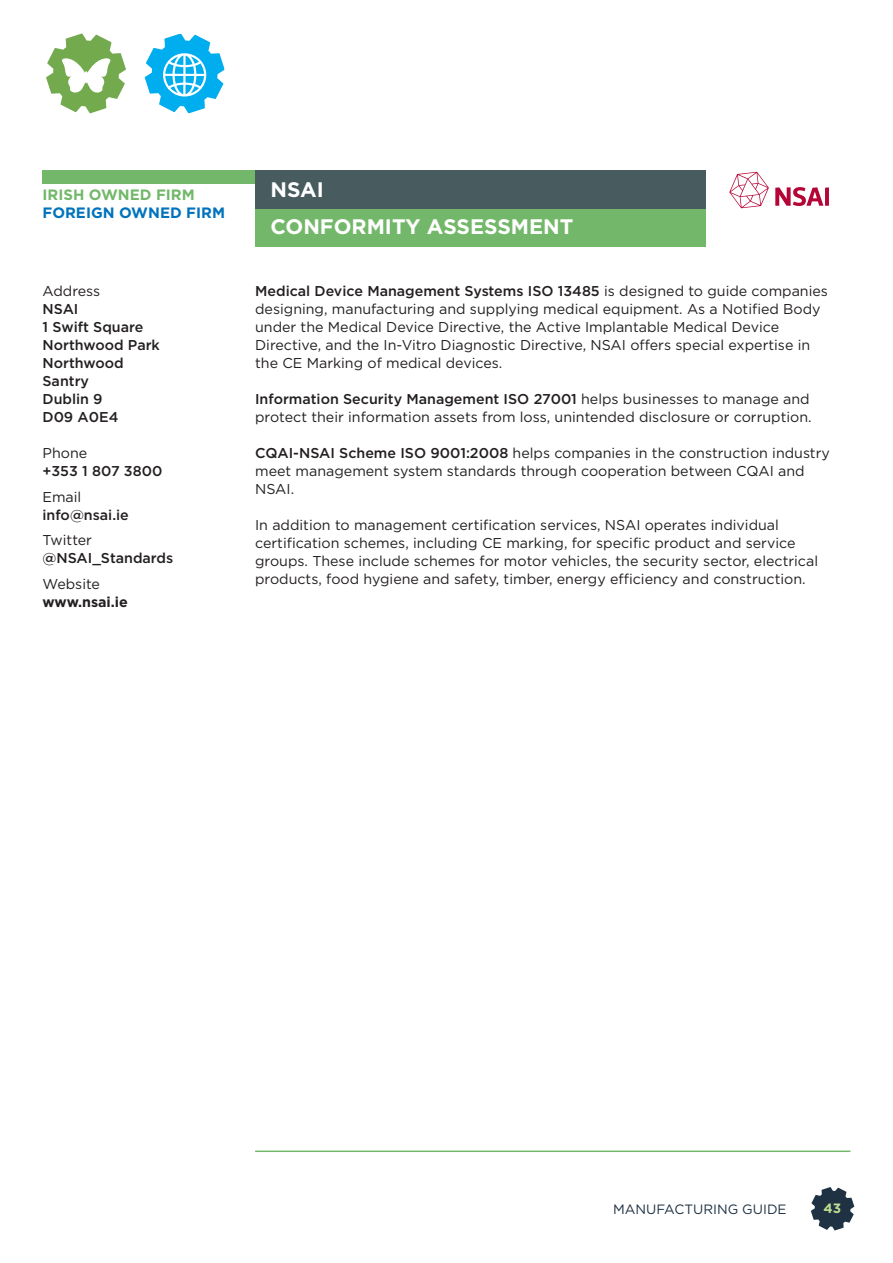
<style>
.page{position:relative;width:893px;height:1263px;background:#fff}
.page>*{position:absolute;margin:0;border:0;box-sizing:border-box;transform-origin:0 0}
.t1{font:700 21px/37.2px "Gotham";color:#fff}
.t2{font:700 15px "Gotham";color:#0073bc}
.t3{font:700 15px "Gotham";color:#73b86a}
.t4{font:14.25px/18px "Gotham";color:#231f20}
.t5{font:500 14.25px/18px "Gotham";color:#231f20}
.t6{font:700 14.25px "Gotham";color:#231f20}
.t7{font:13.5px "Gotham";color:#1f3243}
.t8{font:700 13.5px "Gotham";color:#bfdc92}
.s1{font-weight:500}
</style>
<div class="page">
<svg style="left:811px;top:1187px;width:43px;height:43px"></svg>
<div style="left:255px;top:170px;width:451px;height:77px;background:#73b86a"></div>
<hr style="left:255px;top:1150px;width:595px;height:2px;background:#73b86a">
<div style="left:43px;top:170px;width:595px;height:13px;background:#73b86a"></div>
<div style="left:255px;top:170px;width:451px;height:39px;background:#485b5f"></div>
<svg style="left:46px;top:34px;width:80px;height:79px"></svg>
<svg style="left:145px;top:34px;width:80px;height:79px"></svg>
<svg style="left:729px;top:172px;width:40px;height:36px"></svg>
<svg style="left:775px;top:187px;width:48px;height:19px"></svg>
<svg style="left:825px;top:187px;width:4px;height:19px"></svg>
<p class="t3" style="left:43px;top:190px;width:154px">IRISH OWNED FIRM</p>
<p class="t2" style="left:43px;top:208px;width:184px">FOREIGN OWNED FIRM</p>
<p class="t4" style="left:43px;top:283px;width:59px">Address</p>
<p class="t5" style="left:43px;top:301px;width:119px">NSAI<br>1 Swift Square<br>Northwood Park<br>Northwood<br>Santry<br>Dublin 9<br>D09 A0E4</p>
<p class="t4" style="left:43px;top:445px;width:46px">Phone</p>
<p class="t5" style="left:43px;top:463px;width:121px">+353 1 807 3800</p>
<p class="t4" style="left:43px;top:489px;width:40px">Email</p>
<p class="t5" style="left:43px;top:507px;width:88px">info@nsai.ie</p>
<p class="t4" style="left:43px;top:532px;width:51px">Twitter</p>
<p class="t5" style="left:43px;top:550px;width:132px">@NSAI_Standards</p>
<p class="t4" style="left:43px;top:576px;width:59px">Website</p>
<p class="t6" style="left:43px;top:597px;width:87px">WWW.NSAI.IE</p>
<h1 class="t1" style="left:270px;top:172px;width:304px">NSAI<br>CONFORMITY ASSESSMENT</h1>
<p class="t4" style="left:255px;top:283px;width:574px"><span class="s1">Medical Device Management Systems ISO 13485</span> is designed to guide companies designing, manufacturing and supplying medical equipment. As a Notified Body under the Medical Device Directive, the Active Implantable Medical Device Directive, and the In-Vitro Diagnostic Directive, NSAI offers special expertise in the CE Marking of medical devices.</p>
<p class="t4" style="left:255px;top:391px;width:558px"><span class="s1">Information Security Management ISO 27001</span> helps businesses to manage and protect their information assets from loss, unintended disclosure or corruption.</p>
<p class="t4" style="left:255px;top:445px;width:576px"><span class="s1">CQAI-NSAI Scheme ISO 9001:2008</span> helps companies in the construction industry meet management system standards through cooperation between CQAI and<br>NSAI.</p>
<p class="t4" style="left:255px;top:517px;width:564px">In addition to management certification services, NSAI operates individual certification schemes, including CE marking, for specific product and service groups. These include schemes for motor vehicles, the security sector, electrical products, food hygiene and safety, timber, energy efficiency and construction.</p>
<p class="t7" style="left:613px;top:1205px;width:175px">MANUFACTURING GUIDE</p>
<p class="t8" style="left:824px;top:1204px;width:19px">43</p>
</div>
